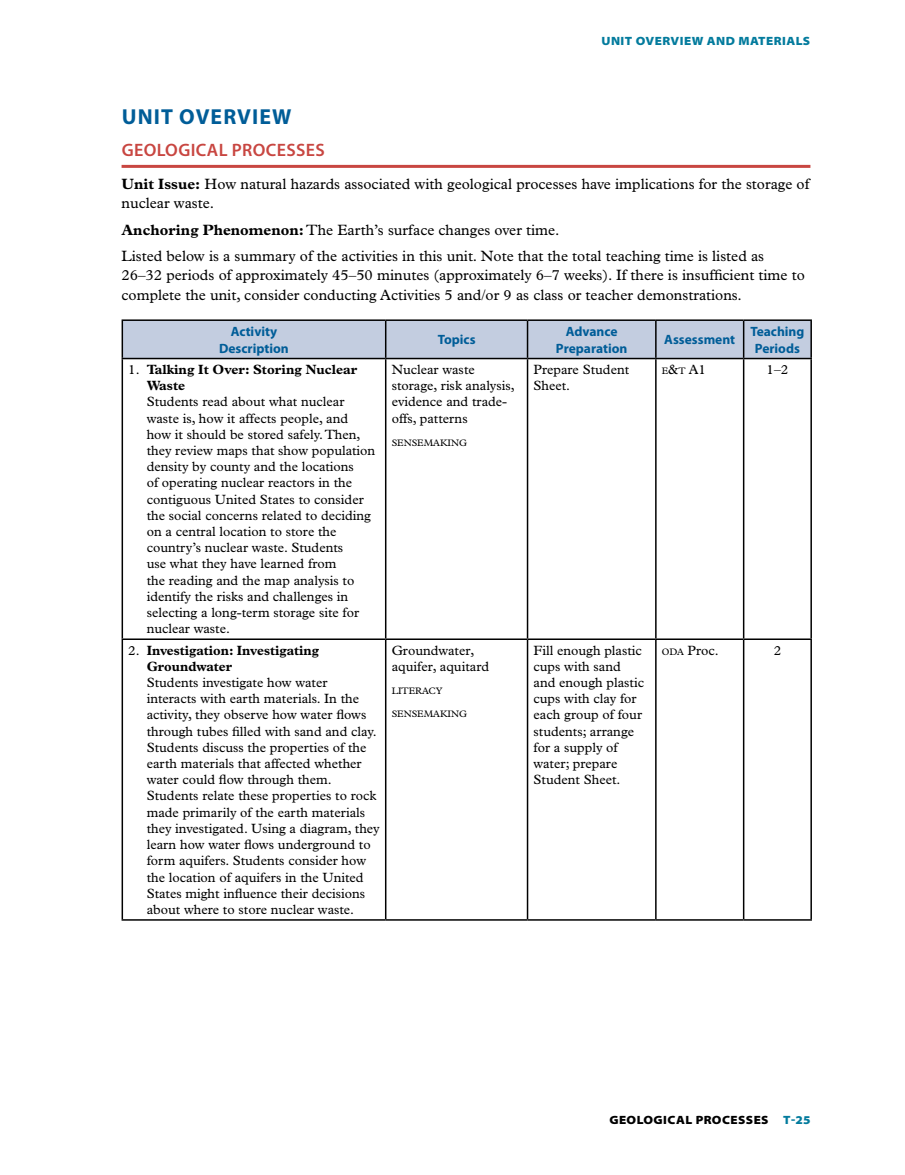
<style>
.page{position:relative;width:905px;height:1175px;background:#fff}
.page>*{position:absolute;margin:0;border:0;box-sizing:border-box;transform-origin:0 0}
.t1{font:700 21.75px "Myriad Pro";letter-spacing:.05em;color:#005d98}
.t2{font:600 18px "Myriad Pro";letter-spacing:.02em;color:#c84641}
.t3{font:15px/19.5px "Plantin Std";color:#000}
.t4{font:13.5px/16.2px "Plantin Std";color:#000}
.t5{font:700 13.5px/16.2px "Plantin Std";color:#000}
.t6{font:700 13.5px/16.2px "Myriad Pro";color:#005d98;text-align:center}
.t7{font:900 semi-expanded 12px "Myriad Pro";letter-spacing:.035em;color:#037b9d}
.t8{font:900 semi-expanded 12px "Myriad Pro";letter-spacing:.035em;color:#000}
.t9{font:9.45px "Plantin Std";color:#000}
.s1{font-weight:700}
.s2{font-weight:400}
.s3{font-size:13.5px}
.s4{font-size:9.45px}
.s5{color:#037b9d}
</style>
<div class="page">
<hr style="left:122px;top:165px;width:688px;height:3px;background:#c84641">
<div style="left:123px;top:321px;width:687px;height:37px;background:#c3cde0"></div>
<hr style="left:122px;top:319px;width:264px;height:2px;background:#000">
<hr style="left:122px;top:321px;width:1px;height:37px;background:#000">
<hr style="left:386px;top:319px;width:141px;height:2px;background:#000">
<hr style="left:385px;top:321px;width:1px;height:37px;background:#000">
<hr style="left:527px;top:319px;width:129px;height:2px;background:#000">
<hr style="left:526px;top:321px;width:2px;height:37px;background:#000">
<hr style="left:656px;top:319px;width:87px;height:2px;background:#000">
<hr style="left:655px;top:321px;width:1px;height:37px;background:#000">
<hr style="left:743px;top:319px;width:69px;height:2px;background:#000">
<hr style="left:742px;top:321px;width:2px;height:37px;background:#000">
<hr style="left:810px;top:321px;width:2px;height:37px;background:#000">
<hr style="left:122px;top:358px;width:264px;height:1px;background:#000">
<hr style="left:122px;top:359px;width:1px;height:279px;background:#000">
<hr style="left:386px;top:358px;width:141px;height:1px;background:#000">
<hr style="left:385px;top:359px;width:1px;height:279px;background:#000">
<hr style="left:527px;top:358px;width:129px;height:1px;background:#000">
<hr style="left:526px;top:359px;width:2px;height:279px;background:#000">
<hr style="left:656px;top:358px;width:87px;height:1px;background:#000">
<hr style="left:655px;top:359px;width:1px;height:279px;background:#000">
<hr style="left:743px;top:358px;width:69px;height:1px;background:#000">
<hr style="left:742px;top:359px;width:2px;height:279px;background:#000">
<hr style="left:810px;top:359px;width:2px;height:279px;background:#000">
<hr style="left:122px;top:638px;width:264px;height:2px;background:#000">
<hr style="left:122px;top:640px;width:1px;height:279px;background:#000">
<hr style="left:386px;top:638px;width:141px;height:2px;background:#000">
<hr style="left:385px;top:640px;width:1px;height:279px;background:#000">
<hr style="left:527px;top:638px;width:129px;height:2px;background:#000">
<hr style="left:526px;top:640px;width:2px;height:279px;background:#000">
<hr style="left:656px;top:638px;width:87px;height:2px;background:#000">
<hr style="left:655px;top:640px;width:1px;height:279px;background:#000">
<hr style="left:743px;top:638px;width:69px;height:2px;background:#000">
<hr style="left:742px;top:640px;width:2px;height:279px;background:#000">
<hr style="left:810px;top:640px;width:2px;height:279px;background:#000">
<hr style="left:122px;top:919px;width:264px;height:1px;background:#000">
<hr style="left:386px;top:919px;width:141px;height:1px;background:#000">
<hr style="left:527px;top:919px;width:129px;height:1px;background:#000">
<hr style="left:656px;top:919px;width:87px;height:1px;background:#000">
<hr style="left:743px;top:919px;width:69px;height:1px;background:#000">
<p class="t7" style="left:601px;top:34px;width:210px">UNIT OVERVIEW AND MATERIALS</p>
<h1 class="t1" style="left:122px;top:105px;width:171px">UNIT OVERVIEW</h1>
<h2 class="t2" style="left:122px;top:140px;width:204px">GEOLOGICAL PROCESSES</h2>
<p class="t3" style="left:122px;top:174px;width:689px"><span class="s1">Unit Issue:</span> How natural hazards associated with geological processes have implications for the storage of nuclear waste.</p>
<p class="t3" style="left:122px;top:217px;width:644px;line-height:26.2px"><span class="s1">Anchoring Phenomenon:</span> The Earth’s surface changes over time.<br>Listed below is a summary of the activities in this unit. Note that the total teaching time is listed as</p>
<p class="t3" style="left:122px;top:266px;width:684px">26–32 periods of approximately 45–50 minutes (approximately 6–7 weeks). If there is insufficient time to complete the unit, consider conducting Activities 5 and/or 9 as class or teacher demonstrations.</p>
<p class="t6" style="left:219px;top:324px;width:71px">Activity<br>Description</p>
<p class="t6" style="left:437px;top:332px;width:39px">Topics</p>
<p class="t6" style="left:556px;top:324px;width:73px">Advance<br>Preparation</p>
<p class="t6" style="left:664px;top:332px;width:72px">Assessment</p>
<p class="t6" style="left:750px;top:324px;width:56px">Teaching<br>Periods</p>
<p class="t5" style="left:147px;top:361px;width:212px;text-indent:-18px"><span class="s2">1.</span> Talking It Over: Storing Nuclear<br>Waste</p>
<p class="t4" style="left:147px;top:394px;width:230px">Students read about what nuclear waste is, how it affects people, and how it should be stored safely. Then, they review maps that show population density by county and the locations<br>of operating nuclear reactors in the contiguous United States to consider the social concerns related to deciding on a central location to store the country’s nuclear waste. Students<br>use what they have learned from<br>the reading and the map analysis to identify the risks and challenges in selecting a long-term storage site for nuclear waste.</p>
<p class="t4" style="left:533px;top:361px;width:97px">Prepare Student<br>Sheet.</p>
<p class="t9" style="left:662px;top:365px;width:46px">E<span class="s3">&amp;</span>T <span class="s3">A1</span></p>
<p class="t4" style="left:766px;top:361px;width:23px">1–2</p>
<p class="t4" style="left:392px;top:361px;width:124px">Nuclear waste storage, risk analysis, evidence and trade&shy;offs, patterns</p>
<p class="t9" style="left:392px;top:437px;width:77px">SENSEMAKING</p>
<p class="t5" style="left:147px;top:642px;width:174px;text-indent:-18px"><span class="s2">2.</span> Investigation: Investigating<br>Groundwater</p>
<p class="t4" style="left:147px;top:674px;width:234px">Students investigate how water interacts with earth materials. In the activity, they observe how water flows through tubes filled with sand and clay.<br>Students discuss the properties of the earth materials that affected whether water could flow through them.<br>Students relate these properties to rock made primarily of the earth materials they investigated. Using a diagram, they learn how water flows underground to form aquifers. Students consider how the location of aquifers in the United States might influence their decisions about where to store nuclear waste.</p>
<p class="t4" style="left:391px;top:642px;width:99px">Groundwater, aquifer, aquitard</p>
<p class="t9" style="left:392px;top:685px;width:53px">LITERACY</p>
<p class="t9" style="left:392px;top:708px;width:77px">SENSEMAKING</p>
<p class="t4" style="left:533px;top:642px;width:112px">Fill enough plastic cups with sand and enough plastic cups with clay for each group of four students; arrange for a supply of water; prepare<br>Student Sheet.</p>
<p class="t4" style="left:662px;top:642px;width:58px"><span class="s4">ODA</span> Proc.</p>
<p class="t4" style="left:773px;top:642px;width:9px">2</p>
<p class="t8" style="left:609px;top:1113px;width:202px">GEOLOGICAL PROCESSES <span class="s5">T-25</span></p>
</div>
